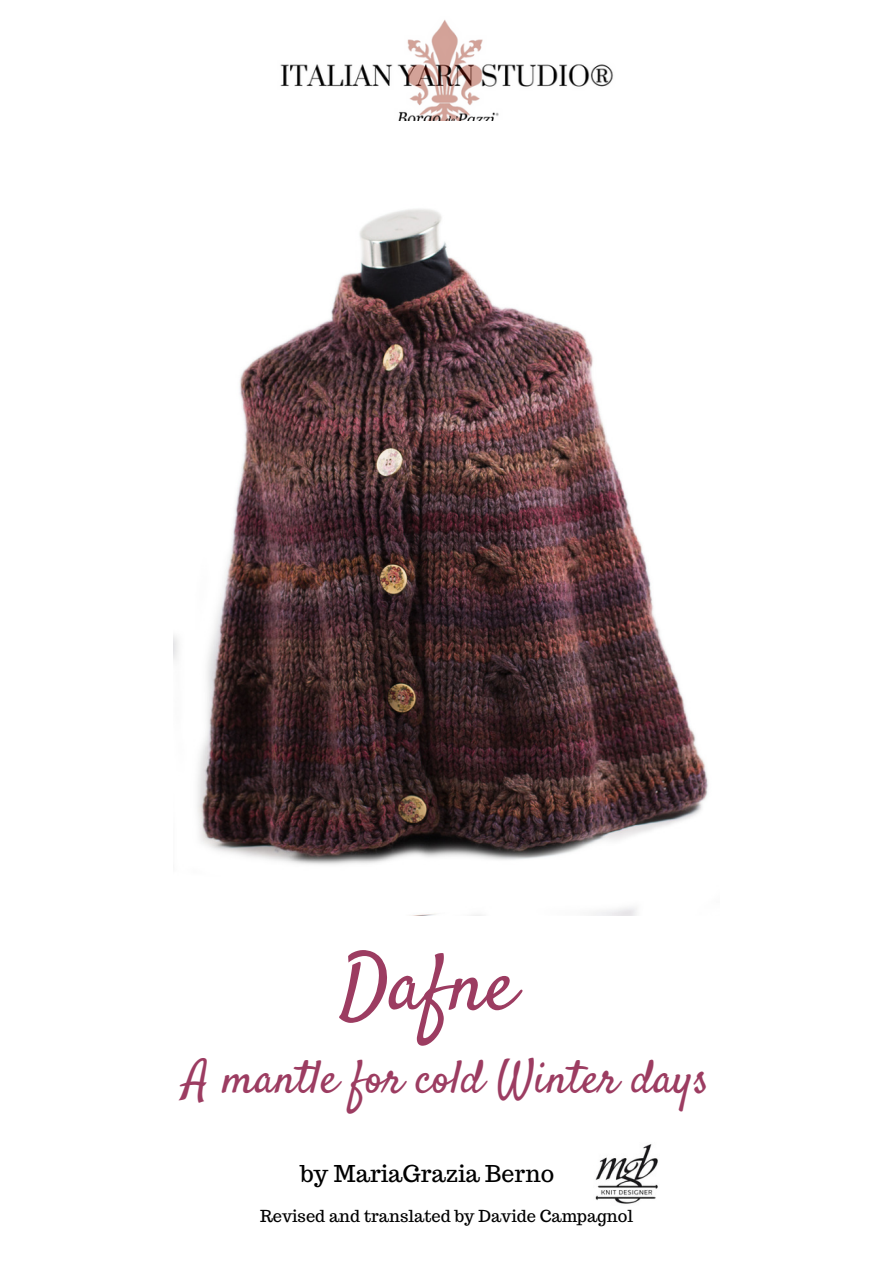
<style>
.page{position:relative;width:893px;height:1263px;background:#fff}
.page>*{position:absolute;margin:0;border:0;box-sizing:border-box;transform-origin:0 0}
.t1{font:79.35px "Satisfy";color:#9c3c61}
.t2{font:46.35px "Satisfy";color:#9c3c61}
.t3{font:23.1px "Trocchi";color:#000}
.t4{font:16.5px "Trocchi";color:#000}
</style>
<div class="page">
<img style="left:595px;top:1144px;width:63px;height:60px">
<img style="left:280px;top:20px;width:333px;height:101px">
<img style="left:173px;top:209px;width:535px;height:706px">
<h1 class="t1" style="left:339px;top:934px;width:178px">Dafne</h1>
<h2 class="t2" style="left:184px;top:1048px;width:527px">A mantle for cold Winter days</h2>
<h3 class="t3" style="left:300px;top:1158px;width:255px">by MariaGrazia Berno</h3>
<p class="t4" style="left:260px;top:1205px;width:374px">Revised and translated by Davide Campagnol</p>
</div>
